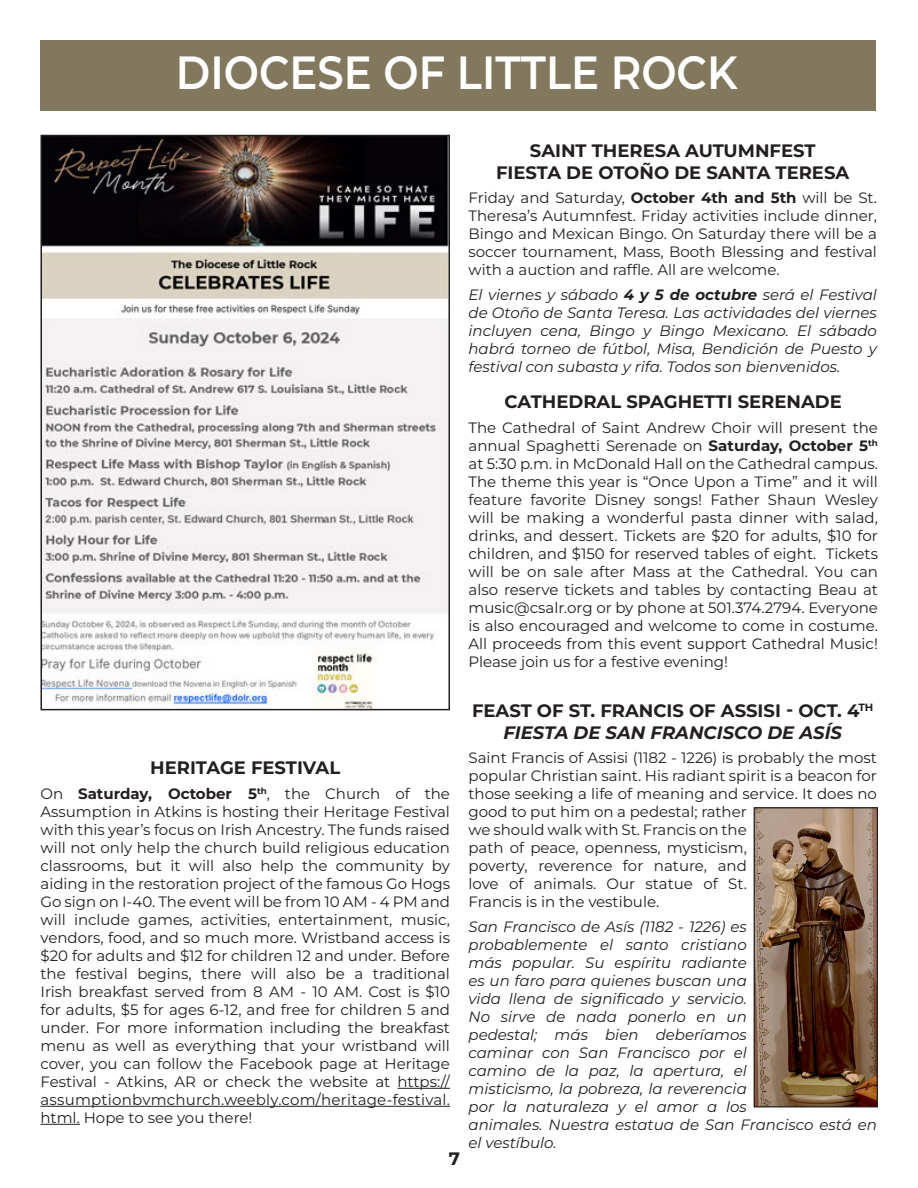
<style>
.page{position:relative;width:918px;height:1188px;background:#fff}
.page>*{position:absolute;margin:0;border:0;box-sizing:border-box;transform-origin:0 0}
.t1{font:600 46.5px "Montserrat";color:#fff;scale:.9 1}
.t2{font:700 18px/21.6px "Montserrat";color:#231f20;text-align:center}
.t3{font:15px/18px "Montserrat";color:#231f20;text-align:justify}
.t4{font:italic 15px/18px "Montserrat";color:#231f20;text-align:justify}
.s1{font-weight:700}
.s2{font-style:italic}
</style>
<div class="page">
<div style="left:40px;top:40px;width:836px;height:71px;background:#81785e"></div>
<img style="left:43px;top:137px;width:405px;height:571px">
<img style="left:756px;top:809px;width:120px;height:296px">
<div style="left:754px;top:807px;width:124px;height:300px;border:1px solid #231f20"></div>
<hr style="left:397px;top:1088px;width:53px;height:1px;background:#231f20">
<hr style="left:40px;top:1106px;width:410px;height:1px;background:#231f20">
<hr style="left:40px;top:1124px;width:40px;height:1px;background:#231f20">
<p class="t1" style="left:176px;top:42px;width:626px">DIOCESE OF LITTLE ROCK</p>
<p class="t2" style="left:150px;top:756px;width:192px">HERITAGE FESTIVAL</p>
<p class="t3" style="left:40px;top:784px;width:411px">On <span class="s1">Saturday, October 5</span><sup>th</sup>, the Church of the Assumption in Atkins is hosting their Heritage Festival with this year’s focus on Irish Ancestry. The funds raised will not only help the church build religious education classrooms, but it will also help the community by aiding in the restoration project of the famous Go Hogs Go sign on I-40. The event will be from 10 AM - 4 PM and will include games, activities, entertainment, music, vendors, food, and so much more. Wristband access is $20 for adults and $12 for children 12 and under. Before the festival begins, there will also be a traditional Irish breakfast served from 8 AM - 10 AM. Cost is $10 for adults, $5 for ages 6-12, and free for children 5 and under. For more information including the breakfast menu as well as everything that your wristband will cover, you can follow the Facebook page at Heritage Festival - Atkins, AR or check the website at https:// assumptionbvmchurch.weebly.com/heritage-festival. html. Hope to see you there!</p>
<p class="t2" style="left:449px;top:1147px;width:13px">7</p>
<p class="t2" style="left:530px;top:139px;width:287px">SAINT THERESA AUTUMNFEST</p>
<p class="t2" style="left:496px;top:161px;width:355px">FIESTA DE OTOÑO DE SANTA TERESA</p>
<p class="t3" style="left:469px;top:189px;width:410px">Friday and Saturday, <span class="s1">October 4th and 5th</span> will be St.<br>Theresa’s Autumnfest. Friday activities include dinner, Bingo and Mexican Bingo. On Saturday there will be a soccer tournament, Mass, Booth Blessing and festival with a auction and raffle. All are welcome.</p>
<p class="t4" style="left:469px;top:285px;width:410px">El viernes y sábado <span class="s1">4 y 5 de octubre</span> será el Festival de Otoño de Santa Teresa. Las actividades del viernes incluyen cena, Bingo y Bingo Mexicano. El sábado habrá torneo de fútbol, Misa, Bendición de Puesto y festival con subasta y rifa. Todos son bienvenidos.</p>
<p class="t2" style="left:505px;top:391px;width:339px">CATHEDRAL SPAGHETTI SERENADE</p>
<p class="t3" style="left:469px;top:418px;width:411px">The Cathedral of Saint Andrew Choir will present the annual Spaghetti Serenade on <span class="s1">Saturday, October 5</span><sup>th </sup>at 5:30 p.m. in McDonald Hall on the Cathedral campus.<br>The theme this year is “Once Upon a Time” and it will feature favorite Disney songs! Father Shaun Wesley will be making a wonderful pasta dinner with salad, drinks, and dessert. Tickets are $20 for adults, $10 for children, and $150 for reserved tables of eight. Tickets will be on sale after Mass at the Cathedral. You can also reserve tickets and tables by contacting Beau at music@csalr.org or by phone at 501.374.2794. Everyone is also encouraged and welcome to come in costume.<br>All proceeds from this event support Cathedral Music!<br>Please join us for a festive evening!</p>
<p class="t2" style="left:472px;top:699px;width:403px">FEAST OF ST. FRANCIS OF ASSISI - OCT. 4<sup>TH<br></sup><span class="s2">FIESTA DE SAN FRANCISCO DE ASÍS</span></p>
<p class="t3" style="left:469px;top:749px;width:410px;text-align:left">Saint Francis of Assisi (1182 - 1226) is probably the most popular Christian saint. His radiant spirit is a beacon for those seeking a life of meaning and service. It does no good to put him on a pedestal; rather<br>we should walk with St. Francis on the<br>path of peace, openness, mysticism,<br>poverty, reverence for nature, and<br>love of animals. Our statue of St.<br>Francis is in the vestibule.</p>
<p class="t4" style="left:469px;top:917px;width:410px;text-align:left">San Francisco de Asís (1182 - 1226) es<br>probablemente el santo cristiano<br>más popular. Su espíritu radiante<br>es un faro para quienes buscan una<br>vida llena de significado y servicio.<br>No sirve de nada ponerlo en un<br>pedestal; más bien deberíamos<br>caminar con San Francisco por el<br>camino de la paz, la apertura, el<br>misticismo, la pobreza, la reverencia<br>por la naturaleza y el amor a los<br>animales. Nuestra estatua de San Francisco está en el vestíbulo.</p>
</div>
